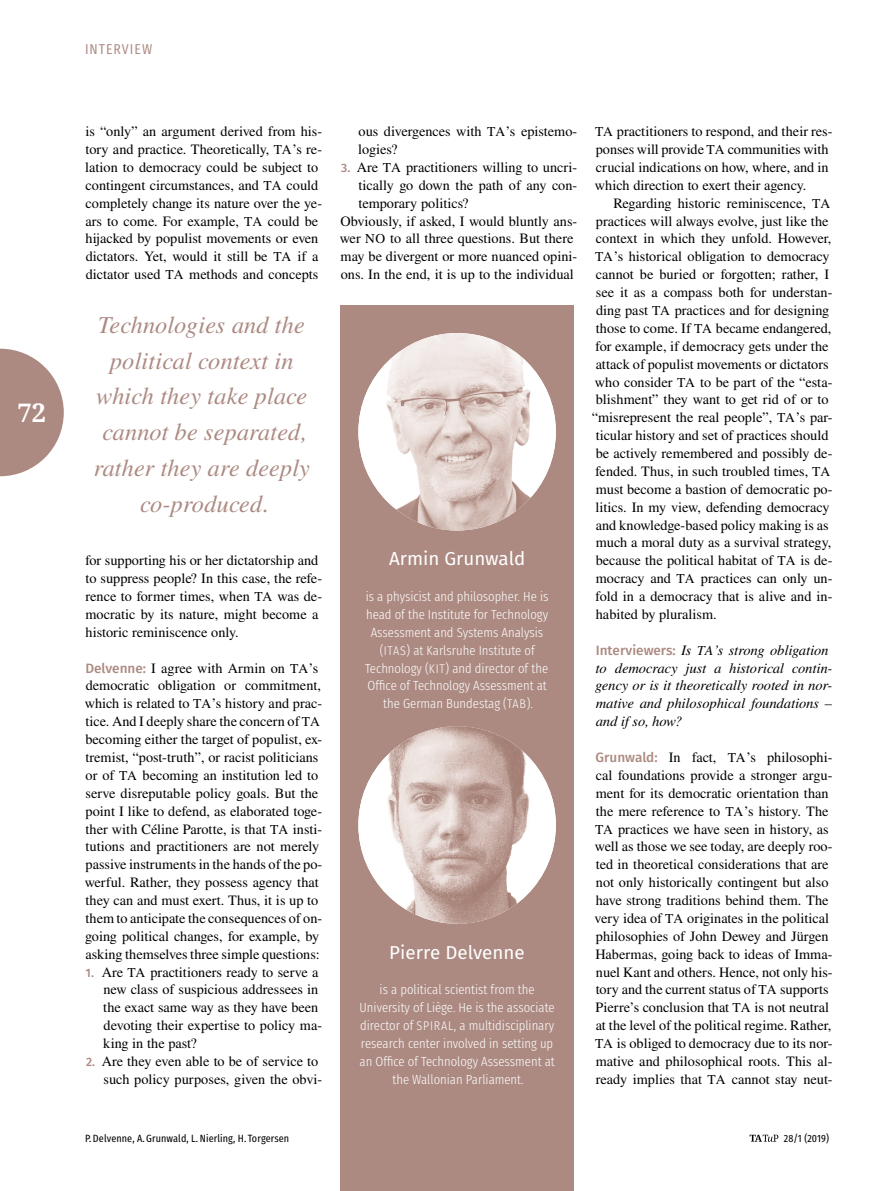
<style>
.page{position:relative;width:893px;height:1191px;background:#fff}
.page>*{position:absolute;margin:0;border:0;box-sizing:border-box;transform-origin:0 0}
.t1{font:700 25.5px "Droid Serif";color:#fff}
._08_0_Zitat{font:italic 24px/35.7px "Nimbus Rom No 9 L";letter-spacing:.01em;color:#ac8a82;text-align:center}
._40_3_Interview_Auto{font:18.75px "Fira Sans";color:#fff}
._12_1b_GTO_1_LZ_vor{font:14.25px/17.9px "Nimbus Rom No 9 L";letter-spacing:.005em;color:#000}
._10_1_GT{font:14.25px "Nimbus Rom No 9 L";letter-spacing:.005em;color:#000}
._12_1_GTO{font:14.25px/17.9px "Nimbus Rom No 9 L";letter-spacing:.005em;color:#000}
._12_1b_GTO_1_LZ_vor-2{font:italic 14.25px/17.9px "Nimbus Rom No 9 L";letter-spacing:.005em;color:#000}
.t2{font:14.25px "Fira Sans Condensed";letter-spacing:.07em;color:#ac8a82}
._40_4_Interview_Biog{font:300 13.2px/17.9px "Fira Sans Condensed";color:#fff;text-align:center}
.t3{font:10.5px "Fira Sans Condensed";letter-spacing:.01em;color:#000}
.s1{font-size:13.5px}
.s2{font-family:"Fira Sans";font-weight:500;font-size:13.5px;color:#ac8a82}
.s3{font-family:"Fira Sans";font-weight:500;font-size:12.15px;color:#ac8a82}
.s4{font-size:12.6px}
.s5{font-family:"Fira Sans";font-weight:500;font-style:normal;font-size:13.5px;color:#ac8a82}
</style>
<div class="page">
<div style="left:340px;top:305px;width:234px;height:886px;background:#ac8a82"></div>
<img style="left:358px;top:333px;width:198px;height:197px;border-radius:99px">
<img style="left:358px;top:726px;width:198px;height:197px;border-radius:99px">
<svg style="left:0;top:349px;width:64px;height:127px"></svg>
<svg style="left:750px;top:1134px;width:28px;height:7px"></svg>
<h1 class="t1" style="left:18px;top:395px;width:30px">72</h1>
<p class="t2" style="left:85px;top:36px;width:69px">INTERVIEW</p>
<p class="_12_1b_GTO_1_LZ_vor" style="left:85px;top:122px;width:238px">is “only” an argument derived from his&shy;tory and practice. Theoretically, <span class="s1">TA</span>’s re&shy;lation to democracy could be subject to contingent circumstances, and <span class="s1">TA</span> could completely change its nature over the ye&shy;ars to come. For example, <span class="s1">TA</span> could be hijacked by populist movements or even dictators. Yet, would it still be <span class="s1">TA</span> if a dictator used <span class="s1">TA</span> methods and concepts</p>
<p class="_08_0_Zitat" style="left:93px;top:307px;width:218px">Technologies and the political context in which they take place cannot be separated, rather they are deeply co-produced.</p>
<p class="_12_1b_GTO_1_LZ_vor" style="left:85px;top:551px;width:239px">for supporting his or her dictatorship and to suppress people? In this case, the refe&shy;rence to former times, when <span class="s1">TA</span> was de&shy;mocratic by its nature, might become a historic reminiscence only.</p>
<p class="_12_1b_GTO_1_LZ_vor" style="left:85px;top:658px;width:239px"><span class="s2">Delvenne:</span> I agree with Armin on <span class="s1">TA</span>’s democratic obligation or commitment, which is related to <span class="s1">TA</span>’s history and prac&shy;tice. And I deeply share the concern of <span class="s1">TA </span>becoming either the target of populist, ex&shy;tremist, “post-truth”, or racist politicians or of <span class="s1">TA</span> becoming an institution led to serve disreputable policy goals. But the point I like to defend, as elaborated toge&shy;ther with Céline Parotte, is that <span class="s1">TA</span> insti&shy;tutions and practitioners are not merely passive instruments in the hands of the po&shy;werful. Rather, they possess agency that they can and must exert. Thus, it is up to them to anticipate the consequences of on&shy;going political changes, for example, by asking themselves three simple questions:</p>
<p class="_12_1b_GTO_1_LZ_vor" style="left:103px;top:962px;width:220px;text-indent:-18px"><span class="s3">1.</span> Are <span class="s1">TA</span> practitioners ready to serve a new class of suspicious addressees in the exact same way as they have been devoting their expertise to policy ma&shy;king in the past?</p>
<p class="_12_1b_GTO_1_LZ_vor" style="left:86px;top:1051px;width:238px;text-align:right"><span class="s3">2.</span> Are they even able to be of service to such policy purposes, given the obvi-</p>
<p class="_12_1b_GTO_1_LZ_vor" style="left:358px;top:122px;width:221px">ous divergences with <span class="s1">TA</span>’s epistemo&shy;logies?</p>
<p class="_12_1b_GTO_1_LZ_vor" style="left:358px;top:158px;width:220px;text-align:justify;text-indent:-17px"><span class="s3">3.</span> Are <span class="s1">TA</span> practitioners willing to uncri&shy;tically go down the path of any con&shy;temporary politics?</p>
<p class="_12_1_GTO" style="left:340px;top:211px;width:239px">Obviously, if asked, I would bluntly ans&shy;wer <span class="s1">NO</span> to all three questions. But there may be divergent or more nuanced opini&shy;ons. In the end, it is up to the individual</p>
<p class="_40_3_Interview_Auto" style="left:389px;top:544px;width:138px">Armin Grunwald</p>
<p class="_40_4_Interview_Biog" style="left:365px;top:586px;width:185px">is a physicist and philosopher. He is head of the Institute for Technology Assessment and Systems Analysis (<span class="s4">ITAS</span>) at Karlsruhe Institute of Technology (<span class="s4">KIT</span>) and director of the Office of Technology Assessment at the German Bundestag (<span class="s4">TAB</span>).</p>
<p class="_40_3_Interview_Auto" style="left:389px;top:938px;width:137px">Pierre Delvenne</p>
<p class="_40_4_Interview_Biog" style="left:360px;top:979px;width:197px">is a political scientist from the University of Liège. He is the associate director of <span class="s4">SPIRAL</span>, a multidisciplinary research center involved in setting up an Office of Technology Assessment at the Wallonian Parliament.</p>
<p class="_12_1_GTO" style="left:595px;top:122px;width:239px"><span class="s1">TA</span> practitioners to respond, and their res&shy;ponses will provide <span class="s1">TA</span> communities with crucial indications on how, where, and in which direction to exert their agency.</p>
<p class="_10_1_GT" style="left:613px;top:193px;width:218px">Regarding historic reminiscence, <span class="s1">TA</span></p>
<p class="_10_1_GT" style="left:596px;top:211px;width:234px">practices will always evolve, just like the</p>
<p class="_10_1_GT" style="left:596px;top:228px;width:237px">context in which they unfold. However,</p>
<p class="_10_1_GT" style="left:595px;top:246px;width:236px"><span class="s1">TA</span>’s historical obligation to democracy</p>
<p class="_10_1_GT" style="left:596px;top:264px;width:235px">cannot be buried or forgotten; rather, I</p>
<p class="_10_1_GT" style="left:596px;top:282px;width:238px">see it as a compass both for understan-</p>
<p class="_10_1_GT" style="left:596px;top:300px;width:235px">ding past <span class="s1">TA</span> practices and for designing</p>
<p class="_10_1_GT" style="left:596px;top:318px;width:237px">those to come. If <span class="s1">TA</span> became endangered,</p>
<p class="_10_1_GT" style="left:595px;top:336px;width:235px">for example, if democracy gets under the</p>
<p class="_10_1_GT" style="left:596px;top:353px;width:235px">attack of populist movements or dictators</p>
<p class="_10_1_GT" style="left:595px;top:371px;width:239px">who consider <span class="s1">TA</span> to be part of the “esta-</p>
<p class="_10_1_GT" style="left:596px;top:389px;width:234px">blishment” they want to get rid of or to</p>
<p class="_10_1_GT" style="left:592px;top:407px;width:242px">“misrepresent the real people”, <span class="s1">TA</span>’s par-</p>
<p class="_10_1_GT" style="left:596px;top:425px;width:234px">ticular history and set of practices should</p>
<p class="_10_1_GT" style="left:596px;top:443px;width:238px">be actively remembered and possibly de-</p>
<p class="_10_1_GT" style="left:595px;top:461px;width:236px">fended. Thus, in such troubled times, <span class="s1">TA</span></p>
<p class="_10_1_GT" style="left:596px;top:479px;width:238px">must become a bastion of democratic po-</p>
<p class="_10_1_GT" style="left:595px;top:496px;width:236px">litics. In my view, defending democracy</p>
<p class="_10_1_GT" style="left:596px;top:514px;width:234px">and knowledge-based policy making is as</p>
<p class="_10_1_GT" style="left:596px;top:532px;width:237px">much a moral duty as a survival strategy,</p>
<p class="_10_1_GT" style="left:596px;top:550px;width:238px">because the political habitat of <span class="s1">TA</span> is de-</p>
<p class="_10_1_GT" style="left:596px;top:568px;width:238px">mocracy and <span class="s1">TA</span> practices can only un-</p>
<p class="_10_1_GT" style="left:595px;top:586px;width:239px">fold in a democracy that is alive and in-</p>
<p class="_10_1_GT" style="left:596px;top:604px;width:123px">habited by pluralism.</p>
<p class="_12_1b_GTO_1_LZ_vor-2" style="left:595px;top:641px;width:239px"><span class="s5">Interviewers:</span> Is <span class="s1">TA</span>’s strong obligation to democracy just a historical contin&shy;gency or is it theoretically rooted in nor&shy;mative and philosophical foundations – and if so, how?</p>
<p class="_12_1b_GTO_1_LZ_vor" style="left:595px;top:747px;width:239px"><span class="s2">Grunwald:</span> In fact, <span class="s1">TA</span>’s philosophi&shy;cal foundations provide a stronger argu&shy;ment for its democratic orientation than the mere reference to <span class="s1">TA</span>’s history. The <span class="s1">TA</span> practices we have seen in history, as well as those we see today, are deeply roo&shy;ted in theoretical considerations that are not only historically contingent but also have strong traditions behind them. The very idea of <span class="s1">TA</span> originates in the political philosophies of John Dewey and Jürgen Habermas, going back to ideas of Imma&shy;nuel Kant and others. Hence, not only his&shy;tory and the current status of <span class="s1">TA</span> supports Pierre’s conclusion that <span class="s1">TA</span> is not neutral at the level of the political regime. Rather, <span class="s1">TA</span> is obliged to democracy due to its nor&shy;mative and philosophical roots. This al&shy;ready implies that <span class="s1">TA</span> cannot stay neut-</p>
<p class="t3" style="left:85px;top:1128px;width:206px">P. Delvenne, A. Grunwald, L.Nierling, H. Torgersen</p>
<p class="t3" style="left:784px;top:1128px;width:47px">28/1 (2019)</p>
</div>
